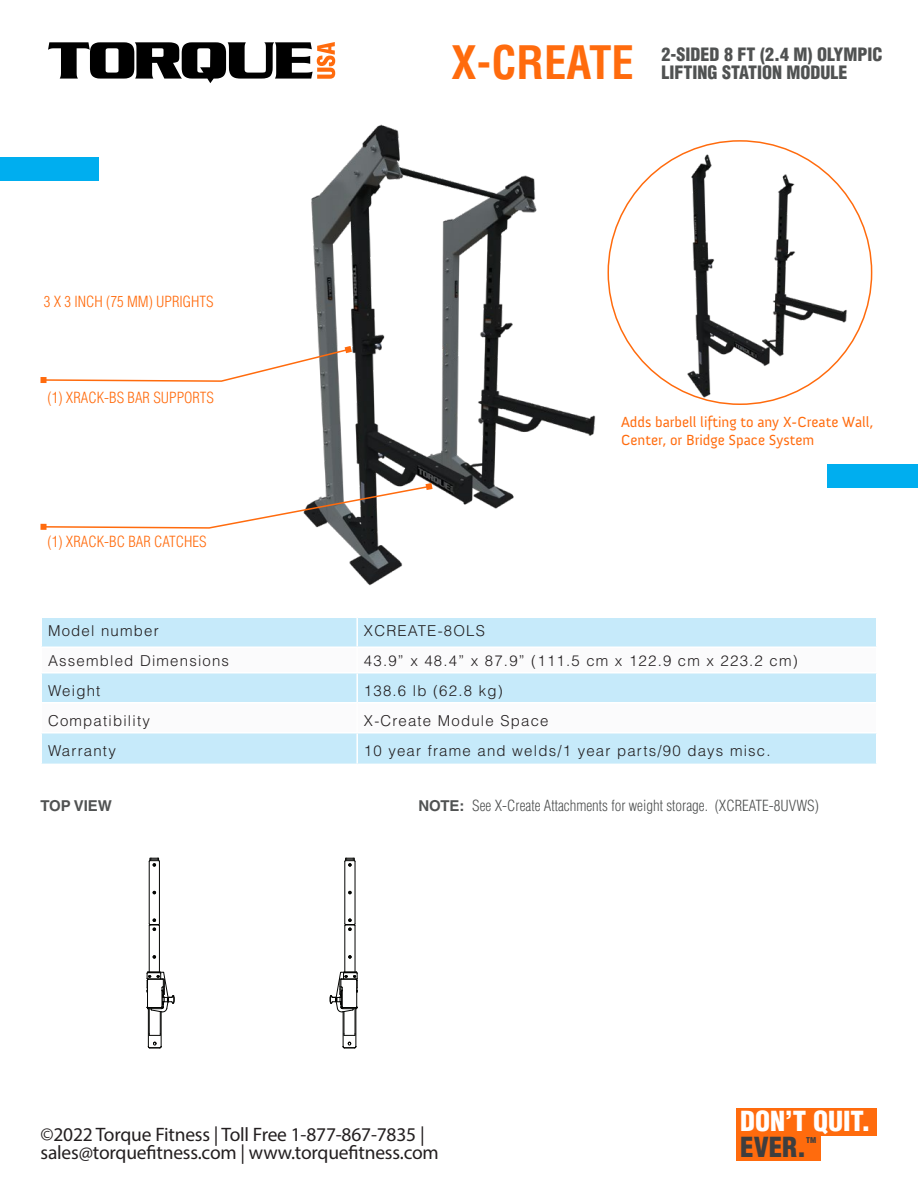
<style>
.page{position:relative;width:918px;height:1188px;background:#fff}
.page>*{position:absolute;margin:0;border:0;box-sizing:border-box;transform-origin:0 0}
.t1{font:700 condensed 45px "Helvetica LT Std";color:#ff6b0d}
.t2{font:900 condensed 27px "Helvetica LT Std";color:#fff}
.t3{font:900 condensed 27px "Helvetica LT Std";color:#3e3e3f}
.t4{font:19.5px/18px "Myriad Pro";letter-spacing:-.01em;color:#231f20}
.t5{font:900 condensed 18px/18px "Helvetica LT Std";color:#505252}
.Text_left{font:300 15px "Helvetica LT Std";letter-spacing:.08em;color:#231f20}
.Features_heading{font:300 condensed 15px "Helvetica LT Std";color:#ff6b0d}
.t6{font:15px/18px "Anivers";color:#ff6b0d}
.t7{font:300 condensed 15px "Helvetica LT Std";color:#505252}
.t8{font:700 15px "Helvetica LT Std";color:#505252}
.t9{font:900 condensed 7.8px "Helvetica LT Std";color:#3e3e3f}
.s1{font-weight:700;font-stretch:normal}
</style>
<div class="page">
<img style="left:670px;top:140px;width:203px;height:265px">
<img style="left:311px;top:124px;width:359px;height:462px">
<div style="left:827px;top:464px;width:91px;height:24px;background:#00aeef"></div>
<div style="left:0;top:157px;width:99px;height:23px;background:#00aeef"></div>
<svg style="left:48px;top:42px;width:287px;height:41px"></svg>
<div style="left:736px;top:1108px;width:141px;height:28px;background:#ff6b0d"></div>
<div style="left:736px;top:1132px;width:84px;height:28px;background:#ff6b0d"></div>
<div style="left:42px;top:618px;width:834px;height:146px;background:#c6eafa"></div>
<svg style="left:42px;top:648px;width:834px;height:84px"></svg>
<hr style="left:356px;top:618px;width:2px;height:28px;background:#fff">
<hr style="left:40px;top:646px;width:317px;height:2px;background:#fff">
<hr style="left:357px;top:646px;width:521px;height:2px;background:#fff">
<hr style="left:356px;top:648px;width:2px;height:24px;background:#fff">
<hr style="left:40px;top:672px;width:317px;height:2px;background:#fff">
<hr style="left:357px;top:672px;width:521px;height:2px;background:#fff">
<hr style="left:356px;top:674px;width:2px;height:28px;background:#fff">
<hr style="left:40px;top:702px;width:317px;height:2px;background:#fff">
<hr style="left:357px;top:702px;width:521px;height:2px;background:#fff">
<hr style="left:356px;top:704px;width:2px;height:28px;background:#fff">
<hr style="left:40px;top:732px;width:317px;height:2px;background:#fff">
<hr style="left:357px;top:732px;width:521px;height:2px;background:#fff">
<hr style="left:356px;top:734px;width:2px;height:30px;background:#fff">
<div style="left:40px;top:377px;width:7px;height:6px;background:#ff6b0d"></div>
<svg style="left:46px;top:346px;width:306px;height:37px"></svg>
<div style="left:40px;top:524px;width:7px;height:6px;background:#ff6b0d"></div>
<svg style="left:42px;top:483px;width:391px;height:46px"></svg>
<hr style="left:149px;top:926px;width:1px;height:46px;background:#040503">
<hr style="left:159px;top:926px;width:1px;height:46px;background:#040503">
<hr style="left:149px;top:861px;width:1px;height:63px;background:#040503">
<hr style="left:159px;top:861px;width:1px;height:63px;background:#040503">
<hr style="left:355px;top:926px;width:1px;height:46px;background:#040503">
<hr style="left:345px;top:926px;width:1px;height:46px;background:#040503">
<hr style="left:345px;top:861px;width:1px;height:63px;background:#040503">
<hr style="left:355px;top:861px;width:1px;height:63px;background:#040503">
<svg style="left:149px;top:858px;width:11px;height:8px"></svg>
<svg style="left:149px;top:919px;width:11px;height:12px"></svg>
<svg style="left:344px;top:858px;width:11px;height:8px"></svg>
<svg style="left:344px;top:919px;width:11px;height:12px"></svg>
<svg style="left:147px;top:972px;width:28px;height:64px"></svg>
<svg style="left:330px;top:972px;width:28px;height:64px"></svg>
<hr style="left:148px;top:1009px;width:1px;height:37px;background:#040503">
<hr style="left:161px;top:1012px;width:1px;height:34px;background:#040503">
<svg style="left:148px;top:1042px;width:14px;height:7px"></svg>
<hr style="left:343px;top:1012px;width:1px;height:34px;background:#040503">
<hr style="left:356px;top:1009px;width:1px;height:37px;background:#040503">
<svg style="left:343px;top:1042px;width:14px;height:7px"></svg>
<p class="Features_heading" style="left:44px;top:292px;width:171px">3 X 3 INCH (75 MM) UPRIGHTS</p>
<p class="Features_heading" style="left:48px;top:388px;width:168px">(1) XRACK-BS BAR SUPPORTS</p>
<p class="Features_heading" style="left:48px;top:532px;width:161px">(1) XRACK-BC BAR CATCHES</p>
<h1 class="t1" style="left:452px;top:34px;width:184px">X-CREATE</h1>
<p class="t5" style="left:662px;top:45px;width:222px">2-SIDED 8 FT (2.4 M) OLYMPIC<br>LIFTING STATION MODULE</p>
<p class="t6" style="left:621px;top:413px;width:254px">Adds barbell lifting to any X-Create Wall,<br>Center, or Bridge Space System</p>
<p class="Text_left" style="left:48px;top:621px;width:112px">Model number</p>
<p class="Text_left" style="left:364px;top:621px;width:123px">XCREATE-8OLS</p>
<p class="Text_left" style="left:48px;top:651px;width:183px">Assembled Dimensions</p>
<p class="Text_left" style="left:364px;top:651px;width:435px">43.9” x 48.4” x 87.9” (111.5 cm x 122.9 cm x 223.2 cm)</p>
<p class="Text_left" style="left:48px;top:681px;width:54px">Weight</p>
<p class="Text_left" style="left:364px;top:681px;width:140px">138.6 lb (62.8 kg)</p>
<p class="Text_left" style="left:48px;top:711px;width:103px">Compatibility</p>
<p class="Text_left" style="left:364px;top:711px;width:186px">X-Create Module Space</p>
<p class="Text_left" style="left:48px;top:741px;width:69px">Warranty</p>
<p class="Text_left" style="left:364px;top:741px;width:408px">10 year frame and welds/1 year parts/90 days misc.</p>
<p class="t8" style="left:40px;top:796px;width:73px">TOP VIEW</p>
<p class="t7" style="left:418px;top:796px;width:402px"><span class="s1">NOTE:</span> See X-Create Attachments for weight storage. (XCREATE-8UVWS)</p>
<h3 class="t4" style="left:40px;top:1125px;width:400px">©2022 Torque Fitness | Toll Free 1-877-867-7835 | sales@torquefitness.com | www.torquefitness.com</h3>
<h2 class="t2" style="left:740px;top:1104px;width:132px">DON’T QUIT.</h2>
<h2 class="t3" style="left:740px;top:1130px;width:68px">EVER.</h2>
<p class="t9" style="left:806px;top:1135px;width:12px">TM</p>
</div>
